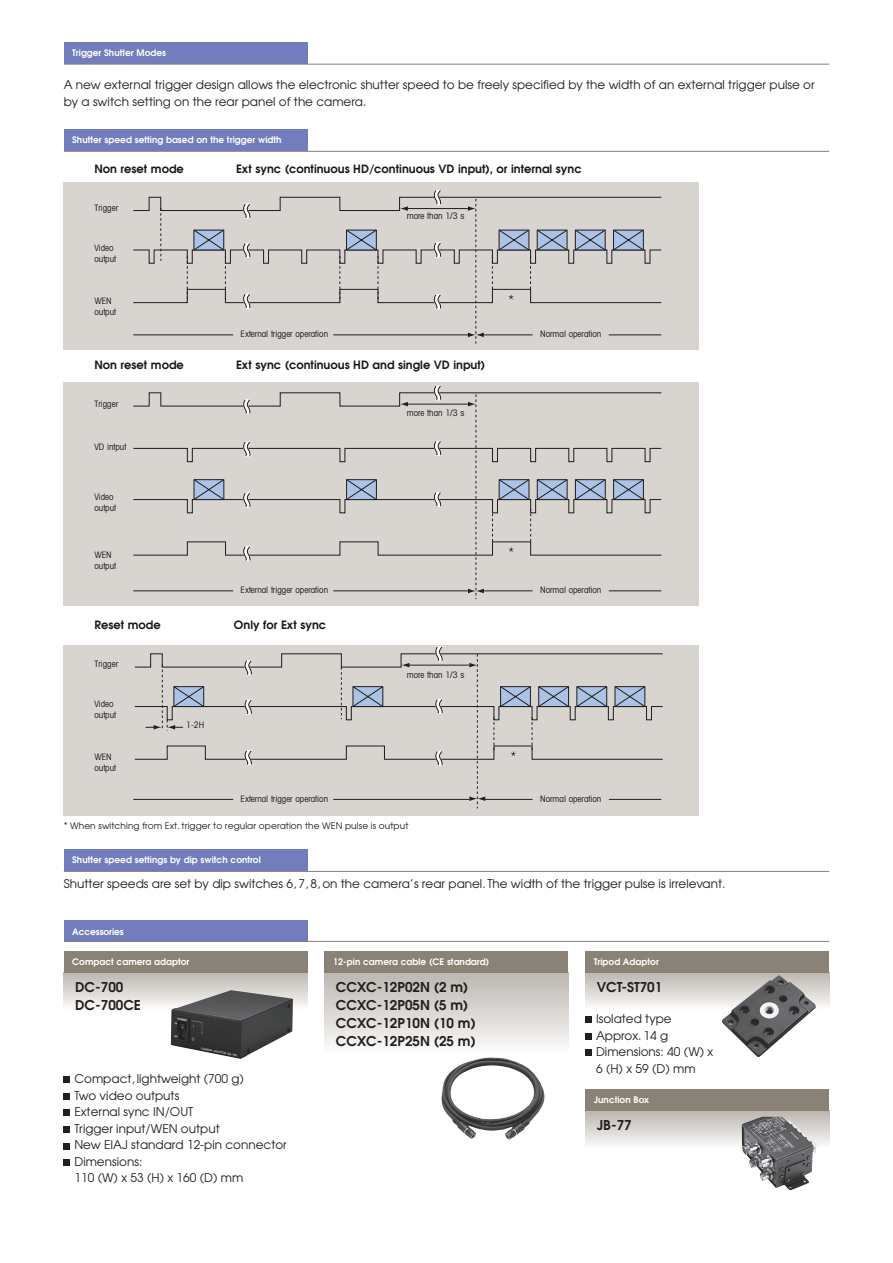
<style>
.page{position:relative;width:893px;height:1263px;background:#fff}
.page>*{position:absolute;margin:0;border:0;box-sizing:border-box;transform-origin:0 0}
.t1{font:600 13.5px/18px "Avant Garde";color:#231f20}
.t2{font:12px/16.5px "Avant Garde";color:#231f20}
.t3{font:600 11.4px "Avant Garde";color:#1b161a}
.t4{font:600 9px "Avant Garde";color:#fff}
.t5{font:9px "Avant Garde";letter-spacing:.01em;color:#231f20}
.t6{font:condensed 8.85px/10.6px "Avant Garde";color:#1b161a}
</style>
<div class="page">
<div style="left:64px;top:183px;width:635px;height:167px;background:#d8d4d0"></div>
<div style="left:64px;top:645px;width:635px;height:170px;background:#d8d4d0"></div>
<div style="left:64px;top:382px;width:635px;height:224px;background:#d8d4d0"></div>
<div style="left:64px;top:43px;width:244px;height:21px;background:#717dbd"></div>
<div style="left:64px;top:850px;width:244px;height:21px;background:#717dbd"></div>
<div style="left:64px;top:130px;width:244px;height:21px;background:#717dbd"></div>
<hr style="left:64px;top:64px;width:765px;height:1px;background:#8a8177">
<hr style="left:64px;top:871px;width:765px;height:1px;background:#8a8177">
<hr style="left:64px;top:151px;width:765px;height:1px;background:#8a8177">
<svg style="left:133px;top:190px;width:529px;height:153px"></svg>
<svg style="left:133px;top:385px;width:529px;height:214px"></svg>
<hr style="left:333px;top:590px;width:136px;height:1px;background:#231f20">
<hr style="left:133px;top:590px;width:100px;height:1px;background:#231f20">
<hr style="left:482px;top:590px;width:50px;height:1px;background:#231f20">
<hr style="left:609px;top:590px;width:52px;height:1px;background:#231f20">
<svg style="left:134px;top:646px;width:529px;height:162px"></svg>
<hr style="left:333px;top:799px;width:136px;height:1px;background:#231f20">
<hr style="left:133px;top:799px;width:100px;height:1px;background:#231f20">
<hr style="left:482px;top:799px;width:50px;height:1px;background:#231f20">
<hr style="left:609px;top:799px;width:52px;height:1px;background:#231f20">
<div style="left:64px;top:920px;width:244px;height:22px;background:#717dbd"></div>
<hr style="left:64px;top:941px;width:765px;height:1px;background:#8a8177">
<svg style="left:64px;top:972px;width:244px;height:33px"></svg>
<div style="left:325px;top:972px;width:243px;height:82px;background:linear-gradient(to bottom,#bcb5af,#fbfbfa)"></div>
<div style="left:64px;top:951px;width:244px;height:21px;background:#8a8177"></div>
<div style="left:325px;top:951px;width:243px;height:21px;background:#8a8177"></div>
<img style="left:171px;top:990px;width:122px;height:69px">
<svg style="left:64px;top:1077px;width:6px;height:6px"></svg>
<div style="left:64px;top:1093px;width:6px;height:7px;background:#231f20"></div>
<svg style="left:64px;top:1110px;width:6px;height:6px"></svg>
<div style="left:64px;top:1126px;width:6px;height:7px;background:#231f20"></div>
<svg style="left:64px;top:1143px;width:6px;height:6px"></svg>
<div style="left:64px;top:1159px;width:6px;height:7px;background:#231f20"></div>
<svg style="left:585px;top:1111px;width:244px;height:36px"></svg>
<div style="left:585px;top:1090px;width:244px;height:21px;background:#8a8177"></div>
<img style="left:742px;top:1117px;width:74px;height:73px">
<img style="left:441px;top:1057px;width:104px;height:83px">
<svg style="left:585px;top:972px;width:244px;height:33px"></svg>
<div style="left:585px;top:951px;width:244px;height:21px;background:#8a8177"></div>
<div style="left:585px;top:1017px;width:7px;height:6px;background:#231f20"></div>
<div style="left:585px;top:1033px;width:7px;height:7px;background:#231f20"></div>
<div style="left:585px;top:1050px;width:7px;height:6px;background:#231f20"></div>
<img style="left:722px;top:975px;width:94px;height:82px">
<p class="t4" style="left:72px;top:47px;width:95px">Trigger Shutter Modes</p>
<h2 class="t2" style="left:64px;top:77px;width:752px">A new external trigger design allows the electronic shutter speed to be freely specified by the width of an external trigger pulse or by a switch setting on the rear panel of the camera.</h2>
<p class="t4" style="left:72px;top:134px;width:211px">Shutter speed setting based on the trigger width</p>
<p class="t3" style="left:94px;top:156px;width:91px">Non reset mode</p>
<p class="t3" style="left:236px;top:156px;width:347px">Ext sync (continuous HD/continuous VD input), or internal sync</p>
<p class="t3" style="left:94px;top:161px;width:91px">Non reset mode</p>
<p class="t3" style="left:236px;top:161px;width:347px">Ext sync (continuous HD/continuous VD input), or internal sync</p>
<p class="t6" style="left:94px;top:198px;width:25px">Trigger</p>
<p class="t6" style="left:94px;top:237px;width:23px">Video output</p>
<p class="t6" style="left:94px;top:290px;width:23px">WEN output</p>
<p class="t6" style="left:94px;top:203px;width:25px">Trigger</p>
<p class="t6" style="left:94px;top:243px;width:23px">Video output</p>
<p class="t6" style="left:94px;top:295px;width:23px">WEN output</p>
<p class="t6" style="left:94px;top:245px;width:23px">output</p>
<p class="t6" style="left:94px;top:297px;width:23px">output</p>
<p class="t6" style="left:407px;top:205px;width:59px">more than 1/3 s</p>
<p class="t6" style="left:407px;top:211px;width:59px">more than 1/3 s</p>
<p class="t6" style="left:241px;top:323px;width:89px">External trigger operation</p>
<p class="t6" style="left:540px;top:323px;width:63px">Normal operation</p>
<p class="t6" style="left:241px;top:329px;width:89px">External trigger operation</p>
<p class="t6" style="left:540px;top:329px;width:63px">Normal operation</p>
<p class="t3" style="left:94px;top:354px;width:91px">Non reset mode</p>
<p class="t3" style="left:236px;top:354px;width:251px">Ext sync (continuous HD and single VD input)</p>
<p class="t3" style="left:94px;top:358px;width:91px">Non reset mode</p>
<p class="t3" style="left:236px;top:358px;width:251px">Ext sync (continuous HD and single VD input)</p>
<p class="t3" style="left:94px;top:363px;width:91px">Non reset mode</p>
<p class="t3" style="left:236px;top:363px;width:251px">Ext sync (continuous HD and single VD input)</p>
<p class="t6" style="left:94px;top:395px;width:25px">Trigger</p>
<p class="t6" style="left:94px;top:398px;width:25px">Trigger</p>
<p class="t6" style="left:94px;top:404px;width:25px">Trigger</p>
<p class="t6" style="left:94px;top:437px;width:33px">VD intput</p>
<p class="t6" style="left:94px;top:441px;width:33px">VD intput</p>
<p class="t6" style="left:94px;top:446px;width:33px">VD intput</p>
<p class="t6" style="left:94px;top:488px;width:23px">Video output</p>
<p class="t6" style="left:94px;top:491px;width:23px">Video output</p>
<p class="t6" style="left:94px;top:497px;width:23px">Video output</p>
<p class="t6" style="left:94px;top:546px;width:23px">WEN output</p>
<p class="t6" style="left:94px;top:549px;width:23px">WEN output</p>
<p class="t6" style="left:94px;top:554px;width:23px">WEN output</p>
<p class="t6" style="left:407px;top:404px;width:59px">more than 1/3 s</p>
<p class="t6" style="left:407px;top:407px;width:59px">more than 1/3 s</p>
<p class="t6" style="left:241px;top:581px;width:89px">External trigger operation</p>
<p class="t6" style="left:540px;top:581px;width:63px">Normal operation</p>
<p class="t6" style="left:241px;top:585px;width:89px">External trigger operation</p>
<p class="t6" style="left:540px;top:585px;width:63px">Normal operation</p>
<p class="t3" style="left:94px;top:617px;width:68px">Reset mode</p>
<p class="t3" style="left:234px;top:617px;width:94px">Only for Ext sync</p>
<p class="t3" style="left:94px;top:621px;width:68px">Reset mode</p>
<p class="t3" style="left:234px;top:621px;width:94px">Only for Ext sync</p>
<p class="t6" style="left:94px;top:659px;width:25px">Trigger</p>
<p class="t6" style="left:94px;top:698px;width:23px">Video output</p>
<p class="t6" style="left:94px;top:751px;width:23px">WEN output</p>
<p class="t6" style="left:94px;top:662px;width:25px">Trigger</p>
<p class="t6" style="left:94px;top:702px;width:23px">Video output</p>
<p class="t6" style="left:94px;top:754px;width:23px">WEN output</p>
<p class="t6" style="left:94px;top:707px;width:21px">Video</p>
<p class="t6" style="left:94px;top:760px;width:19px">WEN</p>
<p class="t6" style="left:186px;top:719px;width:20px">1-2H</p>
<p class="t6" style="left:186px;top:723px;width:20px">1-2H</p>
<p class="t6" style="left:407px;top:669px;width:59px">more than 1/3 s</p>
<p class="t6" style="left:407px;top:673px;width:59px">more than 1/3 s</p>
<p class="t6" style="left:241px;top:793px;width:89px">External trigger operation</p>
<p class="t6" style="left:540px;top:793px;width:63px">Normal operation</p>
<p class="t6" style="left:241px;top:797px;width:89px">External trigger operation</p>
<p class="t6" style="left:540px;top:797px;width:63px">Normal operation</p>
<p class="t5" style="left:64px;top:820px;width:346px">* When switching from Ext. trigger to regular operation the WEN pulse is output</p>
<p class="t4" style="left:72px;top:854px;width:190px">Shutter speed settings by dip switch control</p>
<h2 class="t2" style="left:64px;top:875px;width:663px">Shutter speeds are set by dip switches 6, 7, 8, on the camera’s rear panel. The width of the trigger pulse is irrelevant.</h2>
<p class="t4" style="left:72px;top:925px;width:53px">Accessories</p>
<p class="t4" style="left:72px;top:955px;width:119px">Compact camera adaptor</p>
<p class="t4" style="left:333px;top:955px;width:157px">12-pin camera cable (CE standard)</p>
<h1 class="t1" style="left:75px;top:977px;width:67px">DC-700<br>DC-700CE</h1>
<h1 class="t1" style="left:336px;top:977px;width:141px">CCXC-12P02N (2 m)<br>CCXC-12P05N (5 m)<br>CCXC-12P10N (10 m)<br>CCXC-12P25N (25 m)</h1>
<h2 class="t2" style="left:74px;top:1070px;width:214px">Compact, lightweight (700 g)<br>Two video outputs<br>External sync IN/OUT<br>Trigger input/WEN output<br>New EIAJ standard 12-pin connector<br>Dimensions:<br>110 (W) x 53 (H) x 160 (D) mm</h2>
<p class="t4" style="left:594px;top:955px;width:66px">Tripod Adaptor</p>
<h1 class="t1" style="left:597px;top:977px;width:67px">VCT-ST701</h1>
<h2 class="t2" style="left:596px;top:1010px;width:119px">Isolated type<br>Approx. 14 g<br>Dimensions: 40 (W) x<br>6 (H) x 59 (D) mm</h2>
<p class="t4" style="left:594px;top:1094px;width:57px">Junction Box</p>
<h1 class="t1" style="left:597px;top:1116px;width:37px">JB-77</h1>
</div>
